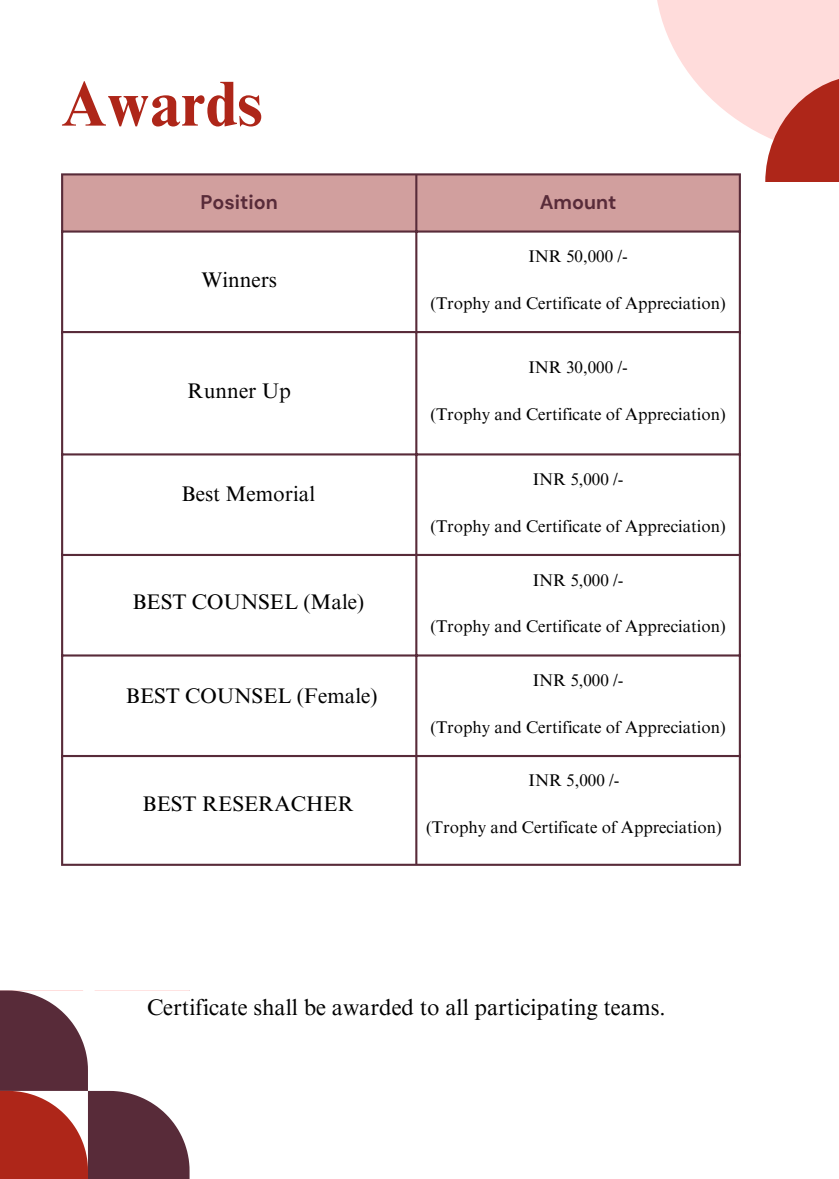
<style>
.page{position:relative;width:839px;height:1179px;background:#fff}
.page>*{position:absolute;margin:0;border:0;box-sizing:border-box;transform-origin:0 0}
.t1{font:700 63.75px "Times NRMT Pro";color:#ae2619}
.t2{font:22.5px "Times NRMT Pro";color:#000}
.t3{font:21.15px "Times NRMT Pro";color:#000}
.t4{font:700 19.8px "DM Sans";color:#582b39}
.t5{font:16.95px "Times NRMT Pro";color:#000}
</style>
<div class="page">
<svg style="left:0;top:991px;width:189px;height:188px"></svg>
<svg style="left:63px;top:0;width:775px;height:232px"></svg>
<hr style="left:61px;top:175px;width:2px;height:689px;background:#582b39">
<hr style="left:415px;top:175px;width:2px;height:689px;background:#582b39">
<hr style="left:738px;top:175px;width:2px;height:689px;background:#582b39">
<hr style="left:61px;top:173px;width:679px;height:2px;background:#582b39">
<hr style="left:61px;top:230px;width:679px;height:3px;background:#582b39">
<hr style="left:61px;top:331px;width:679px;height:2px;background:#582b39">
<hr style="left:61px;top:453px;width:679px;height:2px;background:#582b39">
<hr style="left:61px;top:554px;width:679px;height:2px;background:#582b39">
<hr style="left:61px;top:654px;width:679px;height:3px;background:#582b39">
<hr style="left:61px;top:755px;width:679px;height:2px;background:#582b39">
<hr style="left:61px;top:864px;width:679px;height:2px;background:#582b39">
<p class="t1" style="left:61px;top:80px;width:203px">Awards</p>
<p class="t4" style="left:201px;top:190px;width:79px">Position</p>
<h1 class="t4" style="left:539px;top:190px;width:78px">Amount</h1>
<p class="t3" style="left:201px;top:271px;width:77px">Winners</p>
<p class="t3" style="left:188px;top:383px;width:105px">Runner Up</p>
<p class="t3" style="left:181px;top:486px;width:135px">Best Memorial</p>
<h3 class="t3" style="left:132px;top:594px;width:233px">BEST COUNSEL (Male)</h3>
<h3 class="t3" style="left:126px;top:687px;width:253px">BEST COUNSEL (Female)</h3>
<h3 class="t3" style="left:143px;top:795px;width:213px">BEST RESERACHER</h3>
<p class="t5" style="left:528px;top:250px;width:101px">INR 50,000 /-</p>
<p class="t5" style="left:430px;top:297px;width:297px">(Trophy and Certificate of Appreciation)</p>
<p class="t5" style="left:528px;top:361px;width:101px">INR 30,000 /-</p>
<p class="t5" style="left:430px;top:408px;width:297px">(Trophy and Certificate of Appreciation)</p>
<p class="t5" style="left:532px;top:473px;width:92px">INR 5,000 /-</p>
<p class="t5" style="left:430px;top:520px;width:297px">(Trophy and Certificate of Appreciation)</p>
<p class="t5" style="left:532px;top:574px;width:92px">INR 5,000 /-</p>
<p class="t5" style="left:430px;top:620px;width:297px">(Trophy and Certificate of Appreciation)</p>
<p class="t5" style="left:532px;top:674px;width:92px">INR 5,000 /-</p>
<p class="t5" style="left:430px;top:721px;width:297px">(Trophy and Certificate of Appreciation)</p>
<h4 class="t5" style="left:528px;top:774px;width:92px">INR 5,000 /-</h4>
<p class="t5" style="left:426px;top:821px;width:297px">(Trophy and Certificate of Appreciation)</p>
<h2 class="t2" style="left:147px;top:999px;width:520px">Certificate shall be awarded to all participating teams.</h2>
</div>
